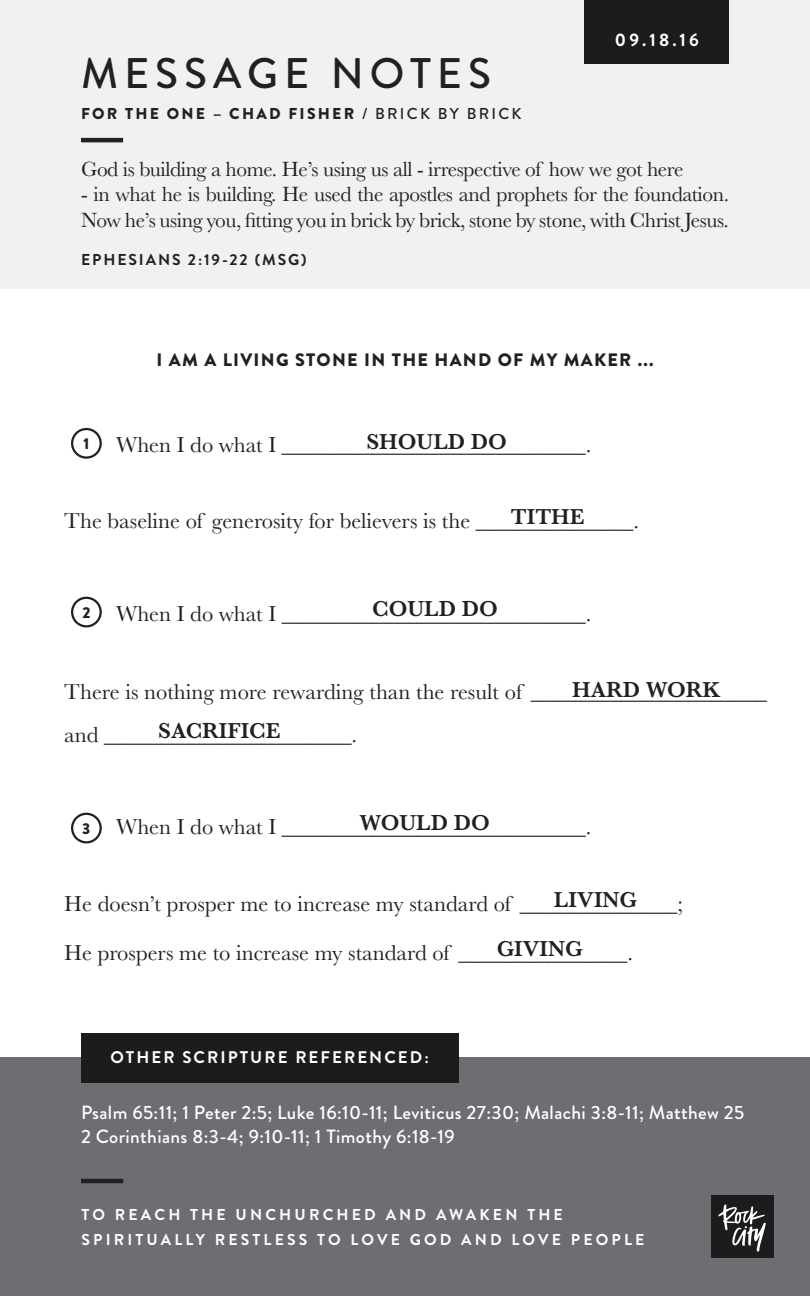
<style>
.page{position:relative;width:810px;height:1296px;background:#fff}
.page>*{position:absolute;margin:0;border:0;box-sizing:border-box;transform-origin:0 0}
.t1{font:500 42.75px "Brandon Grotesque";letter-spacing:.14em;color:#222121}
.t2{font:22.5px "Baskerville";color:#222121}
.t3{font:600 22.5px "Baskerville";color:#222121}
.t4{font:21.38px/25.7px "Baskerville";letter-spacing:-.02em;color:#222121}
.t5{font:500 19.12px/23.4px "Brandon Grotesque";letter-spacing:.02em;color:#fff}
.t6{font:900 18px "Brandon Grotesque";letter-spacing:.07em;color:#222121}
.t7{font:700 18px "Brandon Grotesque";color:#fff}
.t8{font:700 16.88px "Brandon Grotesque";letter-spacing:.12em;color:#fff}
.t9{font:700 15.75px/25.2px "Brandon Grotesque";letter-spacing:.2em;color:#fff}
.t10{font:900 15.75px "Brandon Grotesque";letter-spacing:.14em;color:#222121}
.t11{font:700 15.75px "Brandon Grotesque";letter-spacing:.12em;color:#222121}
.s1{font-weight:500}
.s2{font-family:"Brandon Grotesque";font-weight:900;font-size:15.75px}
</style>
<div class="page">
<div style="left:0;top:1057px;width:810px;height:239px;background:#6d6e71"></div>
<div style="left:0;top:0;width:810px;height:288px;background:#f1f1f2"></div>
<div style="left:585px;top:0;width:144px;height:63px;background:#1c1c1c"></div>
<hr style="left:81px;top:138px;width:42px;height:4px;background:#222121">
<div style="left:81px;top:1033px;width:377px;height:49px;background:#1c1c1c"></div>
<hr style="left:81px;top:1179px;width:42px;height:4px;background:#222121">
<div style="left:712px;top:1196px;width:62px;height:62px;background:#1c1c1c"></div>
<svg style="left:718px;top:1205px;width:48px;height:47px"></svg>
<div style="left:71px;top:428px;width:31px;height:31px;border:2px solid #222121;border-radius:50%"></div>
<div style="left:71px;top:597px;width:31px;height:30px;border:2px solid #222121;border-radius:50%"></div>
<div style="left:71px;top:813px;width:31px;height:30px;border:2px solid #222121;border-radius:50%"></div>
<h1 class="t1" style="left:81px;top:44px;width:412px">MESSAGE NOTES</h1>
<p class="t10" style="left:81px;top:102px;width:442px">FOR THE ONE – CHAD FISHER <span class="s1">/ BRICK BY BRICK</span></p>
<p class="t7" style="left:615px;top:27px;width:86px">09.18.16</p>
<p class="t4" style="left:81px;top:156px;width:604px">God is building a home. He’s using us all - irrespective of how we got here</p>
<p class="t4" style="left:81px;top:182px;width:650px">- in what he is building. He used the apostles and prophets for the foundation.<br>Now he’s using you, fitting you in brick by brick, stone by stone, with Christ Jesus.</p>
<p class="t11" style="left:81px;top:248px;width:227px">EPHESIANS 2:19-22 (MSG)</p>
<p class="t6" style="left:156px;top:347px;width:499px">I AM A LIVING STONE IN THE HAND OF MY MAKER ...</p>
<p class="t3" style="left:366px;top:429px;width:142px">SHOULD DO</p>
<p class="t2" style="left:83px;top:432px;width:509px"><span class="s2">1</span> When I do what I ___________________________.</p>
<p class="t3" style="left:511px;top:504px;width:75px">TITHE</p>
<p class="t2" style="left:64px;top:507px;width:576px">The baseline of generosity for believers is the ______________.</p>
<p class="t3" style="left:372px;top:596px;width:127px">COULD DO</p>
<p class="t2" style="left:82px;top:600px;width:511px"><span class="s2">2</span> When I do what I ___________________________.</p>
<p class="t3" style="left:572px;top:677px;width:150px">HARD WORK</p>
<p class="t2" style="left:64px;top:679px;width:704px">There is nothing more rewarding than the result of _____________________</p>
<p class="t3" style="left:158px;top:718px;width:124px">SACRIFICE</p>
<p class="t2" style="left:64px;top:722px;width:294px">and ______________________.</p>
<p class="t3" style="left:360px;top:810px;width:132px">WOULD DO</p>
<p class="t2" style="left:82px;top:814px;width:511px"><span class="s2">3</span> When I do what I ___________________________.</p>
<p class="t3" style="left:554px;top:887px;width:84px">LIVING</p>
<p class="t2" style="left:64px;top:891px;width:620px">He doesn’t prosper me to increase my standard of ______________;</p>
<p class="t3" style="left:497px;top:936px;width:87px">GIVING</p>
<p class="t2" style="left:64px;top:940px;width:570px">He prospers me to increase my standard of _______________.</p>
<p class="t8" style="left:111px;top:1046px;width:320px">OTHER SCRIPTURE REFERENCED:</p>
<p class="t5" style="left:81px;top:1101px;width:665px">Psalm 65:11; 1 Peter 2:5; Luke 16:10-11; Leviticus 27:30; Malachi 3:8-11; Matthew 25<br>2 Corinthians 8:3-4; 9:10-11; 1 Timothy 6:18-19</p>
<p class="t9" style="left:82px;top:1202px;width:564px">TO REACH THE UNCHURCHED AND AWAKEN THE<br>SPIRITUALLY RESTLESS TO LOVE GOD AND LOVE PEOPLE</p>
</div>
